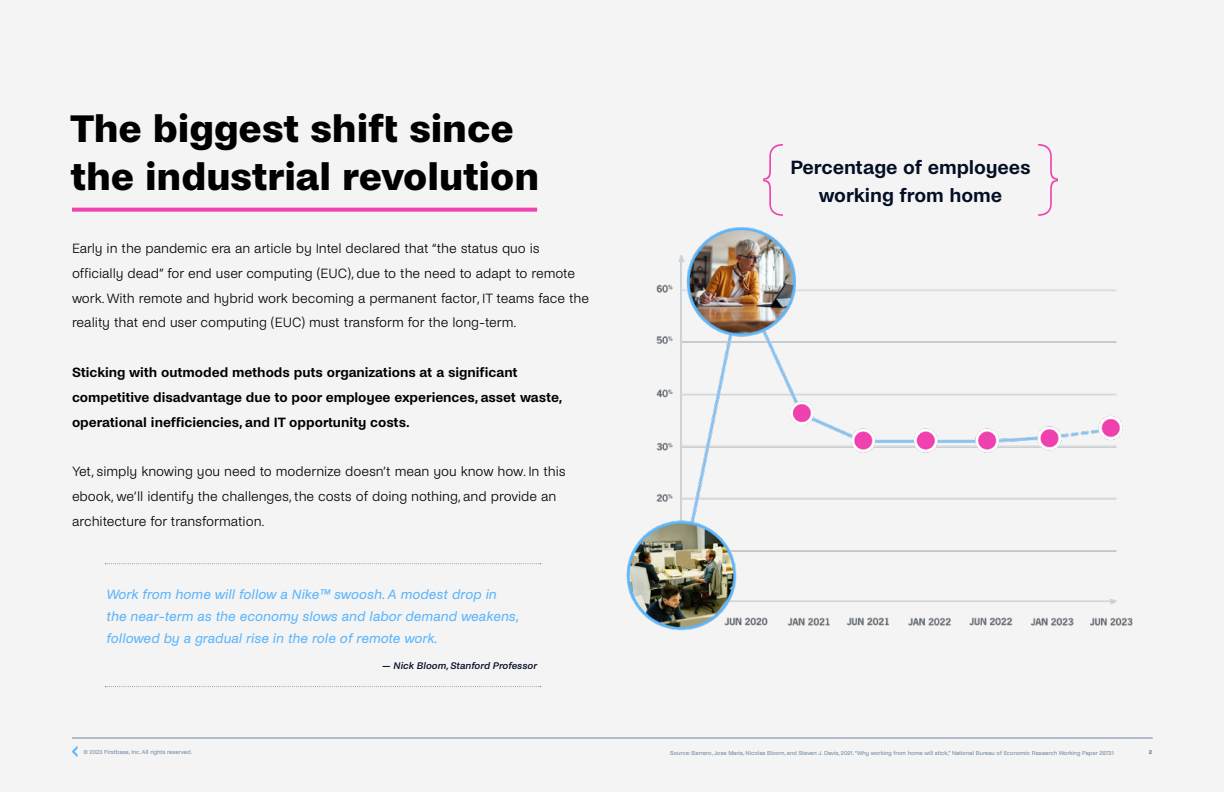
<style>
.page{position:relative;width:1224px;height:792px;background:#f4f4f4}
.page>*{position:absolute;margin:0;border:0;box-sizing:border-box;transform-origin:0 0}
.t1{font:700 40px/48px "Noi Grotesk";color:#000}
.t2{font:600 20px/28px "Noi Grotesk";color:#030e24;text-align:center}
.t3{font:300 14px/24.8px "Noi Grotesk";color:#000}
.t4{font:600 14px/24.8px "Noi Grotesk";color:#000}
.t5{font:italic 14px/22px "Noi Grotesk";color:#5bb5fd}
.t6{font:italic 500 10px "Noi Grotesk";color:#030e24}
.t7{font:6px "Noi Grotesk";color:#74889d}
.t8{font:700 6px "Noi Grotesk";color:#74889d}
</style>
<div class="page">
<img style="left:626px;top:227px;width:507px;height:404px">
<svg style="left:72px;top:208px;width:465px;height:4px;fill:#ef42ae"></svg>
<svg style="left:105px;top:563px;width:436px;height:1px"></svg>
<svg style="left:105px;top:686px;width:436px;height:1px"></svg>
<hr style="left:72px;top:738px;width:1081px;height:1px;background:#74889d">
<svg style="left:72px;top:746px;width:5px;height:11px"></svg>
<svg style="left:1038px;top:144px;width:20px;height:72px"></svg>
<svg style="left:763px;top:144px;width:20px;height:72px"></svg>
<h1 class="t1" style="left:71px;top:105px;width:470px">The biggest shift since the industrial revolution</h1>
<p class="t3" style="left:72px;top:236px;width:519px">Early in the pandemic era an article by Intel declared that “the status quo is officially dead” for end user computing (EUC), due to the need to adapt to remote work. With remote and hybrid work becoming a permanent factor, IT teams face the reality that end user computing (EUC) must transform for the long-term.</p>
<p class="t4" style="left:72px;top:360px;width:492px">Sticking with outmoded methods puts organizations at a significant competitive disadvantage due to poor employee experiences, asset waste, operational inefficiencies, and IT opportunity costs.</p>
<p class="t3" style="left:72px;top:460px;width:495px">Yet, simply knowing you need to modernize doesn’t mean you know how. In this ebook, we’ll identify the challenges, the costs of doing nothing, and provide an architecture for transformation.</p>
<p class="t5" style="left:107px;top:584px;width:414px">Work from home will follow a Nike™ swoosh. A modest drop in the near-term as the economy slows and labor demand weakens, followed by a gradual rise in the role of remote work.</p>
<p class="t6" style="left:382px;top:660px;width:156px">— Nick Bloom, Stanford Professor</p>
<h2 class="t2" style="left:790px;top:153px;width:242px">Percentage of employees working from home</h2>
<p class="t7" style="left:84px;top:749px;width:110px">© 2023 Firstbase, Inc. All rights reserved.</p>
<p class="t8" style="left:1149px;top:748px;width:5px">2</p>
<p class="t7" style="left:670px;top:749px;width:445px">Source: Barrero, Jose Maria, Nicolas Bloom, and Steven J. Davis, 2021. “Why working from home will stick,” National Bureau of Economic Research Working Paper 28731</p>
</div>
